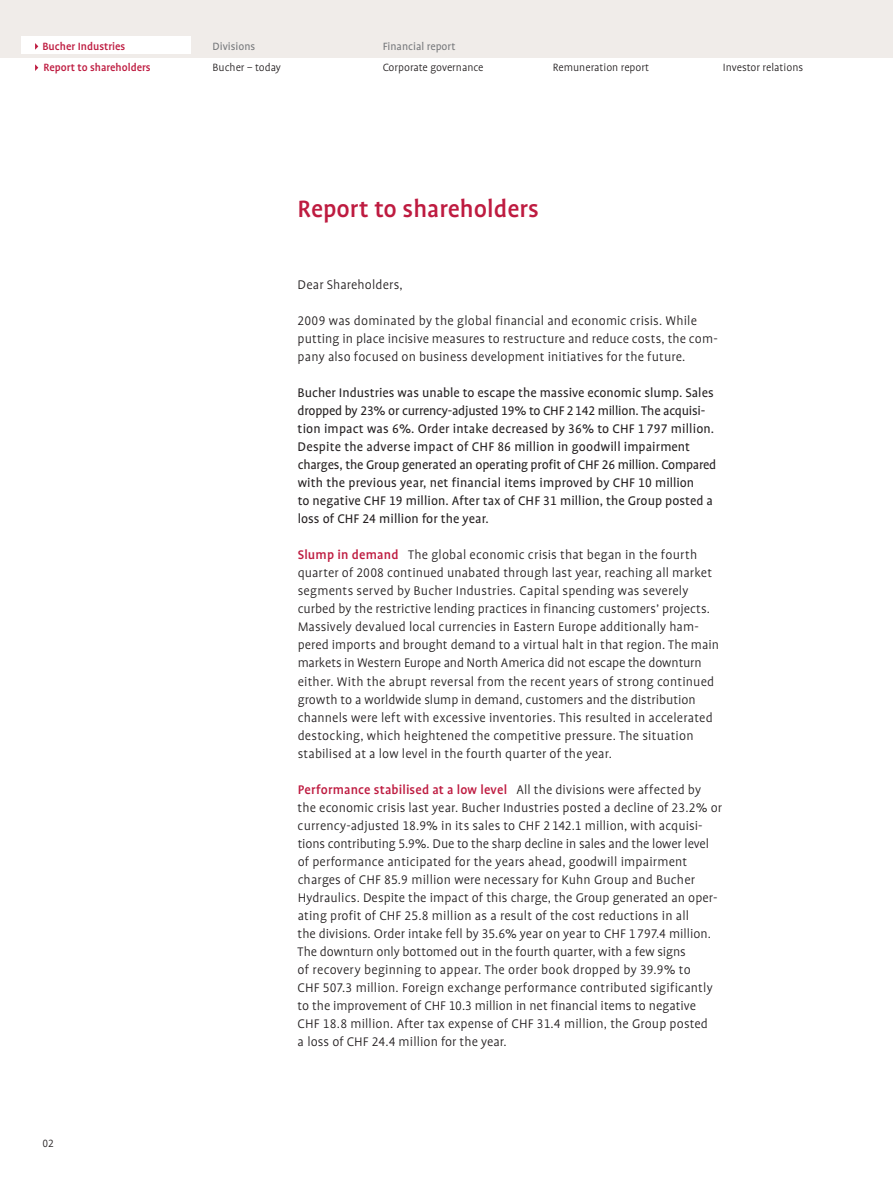
<style>
.page{position:relative;width:893px;height:1191px;background:#fff}
.page>*{position:absolute;margin:0;border:0;box-sizing:border-box;transform-origin:0 0}
.t1{font:500 27px "Bucher Profile";color:#be1b40}
._01_Lauftext{font:300 14.25px/18px "Bucher Profile";letter-spacing:.005em;color:#231f20}
.BUC_GB___Lead_Regula{font:14.25px/18px "Bucher Profile";color:#231f20}
.t2{font:300 12px "Bucher Profile";color:#231f20}
.t3{font:500 12px "Bucher Profile";color:#be1b40}
.t4{font:12px "Bucher Profile";color:#76787b}
.s1{font-weight:500;color:#be1b40}
</style>
<div class="page">
<div style="left:0;top:0;width:893px;height:57px;background:#f0ece9"></div>
<div style="left:21px;top:36px;width:170px;height:17px;background:#fff"></div>
<svg style="left:35px;top:64px;width:3px;height:7px"></svg>
<svg style="left:35px;top:43px;width:3px;height:7px"></svg>
<p class="t3" style="left:43px;top:40px;width:84px">Bucher Industries</p>
<p class="t4" style="left:213px;top:40px;width:44px">Divisions</p>
<p class="t4" style="left:383px;top:40px;width:74px">Financial report</p>
<p class="t3" style="left:44px;top:61px;width:109px">Report to shareholders</p>
<p class="t2" style="left:213px;top:61px;width:70px">Bucher – today</p>
<p class="t2" style="left:383px;top:61px;width:102px">Corporate governance</p>
<p class="t2" style="left:553px;top:61px;width:98px">Remuneration report</p>
<p class="t2" style="left:723px;top:61px;width:82px">Investor relations</p>
<p class="t1" style="left:298px;top:195px;width:243px">Report to shareholders</p>
<p class="t2" style="left:43px;top:1137px;width:13px">02</p>
<p class="_01_Lauftext" style="left:298px;top:276px;width:107px">Dear Shareholders,</p>
<p class="_01_Lauftext" style="left:298px;top:312px;width:422px">2009 was dominated by the global financial and economic crisis. While putting in place incisive measures to restructure and reduce costs, the com&shy;pany also focused on business development initiatives for the future.</p>
<p class="BUC_GB___Lead_Regula" style="left:298px;top:384px;width:420px">Bucher Industries was unable to escape the massive economic slump. Sales dropped by 23% or currency-adjusted 19% to CHF 2142 million. The acquisi&shy;tion impact was 6%. Order intake decreased by 36% to CHF 1 797 million.<br>Despite the adverse impact of CHF 86 million in goodwill impairment charges, the Group generated an operating profit of CHF 26 million. Compared with the previous year, net financial items improved by CHF 10 million<br>to negative CHF 19 million. After tax of CHF 31 million, the Group posted a loss of CHF 24 million for the year.</p>
<p class="_01_Lauftext" style="left:298px;top:546px;width:423px"><span class="s1">Slump in demand</span> The global economic crisis that began in the fourth quarter of 2008 continued unabated through last year, reaching all market segments served by Bucher Industries. Capital spending was severely curbed by the restrictive lending practices in financing customers’ projects.<br>Massively devalued local currencies in Eastern Europe additionally ham&shy;pered imports and brought demand to a virtual halt in that region. The main markets in Western Europe and North America did not escape the downturn either. With the abrupt reversal from the recent years of strong continued growth to a worldwide slump in demand, customers and the distribution channels were left with excessive inventories. This resulted in accelerated destocking, which heightened the competitive pressure. The situation stabilised at a low level in the fourth quarter of the year.</p>
<p class="_01_Lauftext" style="left:298px;top:780px;width:426px"><span class="s1">Performance stabilised at a low level</span> All the divisions were affected by the economic crisis last year. Bucher Industries posted a decline of 23.2% or currency-adjusted 18.9% in its sales to CHF 2 142.1 million, with acquisi&shy;tions contributing 5.9%. Due to the sharp decline in sales and the lower level of performance anticipated for the years ahead, goodwill impairment charges of CHF 85.9 million were necessary for Kuhn Group and Bucher Hydraulics. Despite the impact of this charge, the Group generated an oper&shy;ating profit of CHF 25.8 million as a result of the cost reductions in all<br>the divisions. Order intake fell by 35.6% year on year to CHF 1 797.4 million.<br>The downturn only bottomed out in the fourth quarter, with a few signs<br>of recovery beginning to appear. The order book dropped by 39.9% to<br>CHF 507.3 million. Foreign exchange performance contributed sigificantly to the improvement of CHF 10.3 million in net financial items to negative<br>CHF 18.8 million. After tax expense of CHF 31.4 million, the Group posted<br>a loss of CHF 24.4 million for the year.</p>
</div>
